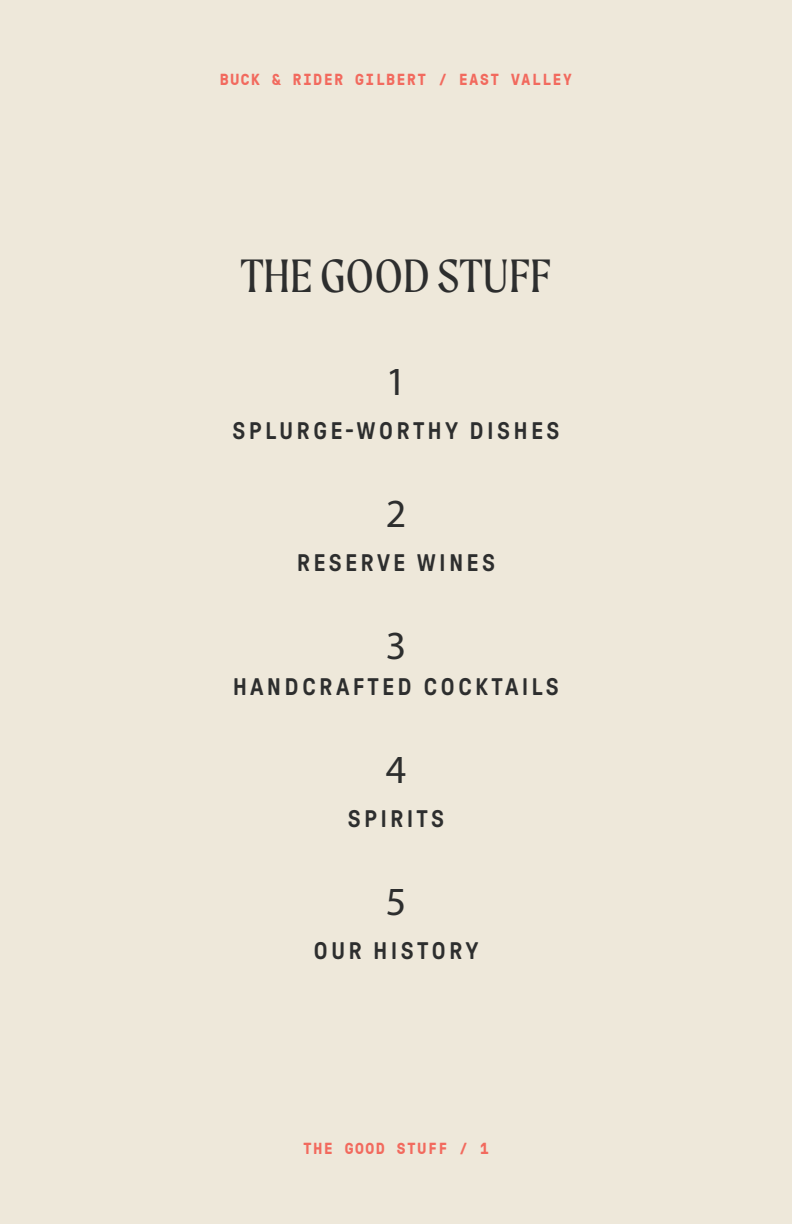
<style>
.page{position:relative;width:792px;height:1224px;background:#eee8da}
.page>*{position:absolute;margin:0;border:0;box-sizing:border-box;transform-origin:0 0}
.t1{font:50px "Moret";color:#2d2e2e}
.t2{font:40px "Myriad Pro";color:#2d2e2e}
.t3{font:500 24px "GT Pressura";letter-spacing:.13em;color:#2d2e2e}
.t4{font:700 16px "GT Pressura Mono";letter-spacing:.1em;color:#f26a5e}
</style>
<div class="page">
<p class="t4" style="left:220px;top:68px;width:354px">BUCK &amp; RIDER GILBERT / EAST VALLEY</p>
<h1 class="t1" style="left:241px;top:247px;width:312px">THE GOOD STUFF</h1>
<h2 class="t2" style="left:386px;top:357px;width:22px">1</h2>
<p class="t3" style="left:232px;top:416px;width:329px">SPLURGE-WORTHY DISHES</p>
<h2 class="t2" style="left:386px;top:489px;width:22px">2</h2>
<p class="t3" style="left:297px;top:548px;width:200px">RESERVE WINES</p>
<h2 class="t2" style="left:386px;top:621px;width:22px">3</h2>
<p class="t3" style="left:233px;top:672px;width:328px">HANDCRAFTED COCKTAILS</p>
<h2 class="t2" style="left:386px;top:745px;width:22px">4</h2>
<p class="t3" style="left:348px;top:804px;width:98px">SPIRITS</p>
<h2 class="t2" style="left:386px;top:877px;width:22px">5</h2>
<p class="t3" style="left:313px;top:936px;width:167px">OUR HISTORY</p>
<p class="t4" style="left:303px;top:1136px;width:187px">THE GOOD STUFF / 1</p>
</div>
